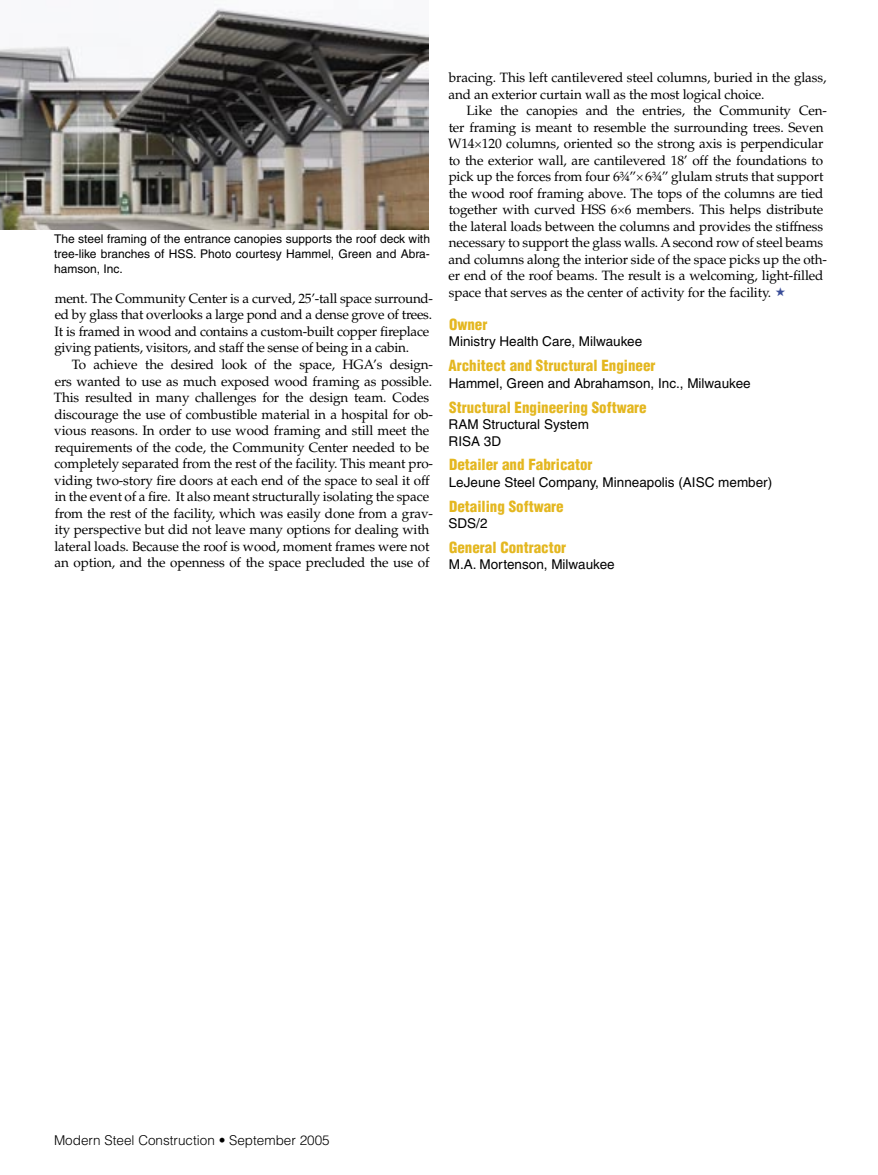
<style>
.page{position:relative;width:878px;height:1175px;background:#fff}
.page>*{position:absolute;margin:0;border:0;box-sizing:border-box;transform-origin:0 0}
.t1{font:900 condensed 15px "Helvetica";color:#e4b720}
.t2{font:13.5px/16.5px "Palatino";letter-spacing:-.01em;color:#000}
.t3{font:13.5px/16.5px "Helvetica";color:#000}
.t4{font:300 13.5px "Helvetica";color:#000}
.t5{font:12px/15px "Helvetica";color:#000;text-align:justify}
</style>
<div class="page">
<img style="left:0;top:4px;width:428px;height:226px">
<p class="t5" style="left:54px;top:232px;width:377px">The steel framing of the entrance canopies supports the roof deck with tree-like branches of HSS. Photo courtesy Hammel, Green and Abra&shy;hamson, Inc.</p>
<p class="t2" style="left:54px;top:290px;width:380px">ment. The Community Center is a curved, 25’-tall space surround&shy;ed by glass that overlooks a large pond and a dense grove of trees.<br>It is framed in wood and contains a custom-built copper fireplace giving patients, visitors, and staff the sense of being in a cabin.</p>
<p class="t2" style="left:54px;top:356px;width:381px;text-indent:18px">To achieve the desired look of the space, HGA’s design&shy;ers wanted to use as much exposed wood framing as possible.<br>This resulted in many challenges for the design team. Codes discourage the use of combustible material in a hospital for ob&shy;vious reasons. In order to use wood framing and still meet the requirements of the code, the Community Center needed to be completely separated from the rest of the facility. This meant pro&shy;viding two-story fire doors at each end of the space to seal it off in the event of a fire. It also meant structurally isolating the space from the rest of the facility, which was easily done from a grav&shy;ity perspective but did not leave many options for dealing with lateral loads. Because the roof is wood, moment frames were not an option, and the openness of the space precluded the use of</p>
<p class="t2" style="left:448px;top:70px;width:379px">bracing. This left cantilevered steel columns, buried in the glass, and an exterior curtain wall as the most logical choice.</p>
<p class="t2" style="left:448px;top:103px;width:380px;text-indent:18px">Like the canopies and the entries, the Community Cen&shy;ter framing is meant to resemble the surrounding trees. Seven W14 120 columns, oriented so the strong axis is perpendicular to the exterior wall, are cantilevered 18’ off the foundations to pick up the forces from four 6¾” 6¾” glulam struts that support the wood roof framing above. The tops of the columns are tied together with curved HSS 6 6 members. This helps distribute the lateral loads between the columns and provides the stiffness necessary to support the glass walls. A second row of steel beams and columns along the interior side of the space picks up the oth&shy;er end of the roof beams. The result is a welcoming, light-filled space that serves as the center of activity for the facility.</p>
<p class="t1" style="left:449px;top:315px;width:40px">Owner</p>
<p class="t3" style="left:449px;top:333px;width:195px">Ministry Health Care, Milwaukee</p>
<p class="t1" style="left:448px;top:356px;width:209px">Architect and Structural Engineer</p>
<p class="t3" style="left:449px;top:375px;width:303px">Hammel, Green and Abrahamson, Inc., Milwaukee</p>
<p class="t1" style="left:449px;top:397px;width:199px">Structural Engineering Software</p>
<p class="t3" style="left:448px;top:416px;width:142px">RAM Structural System<br>RISA 3D</p>
<p class="t1" style="left:449px;top:455px;width:145px">Detailer and Fabricator</p>
<p class="t3" style="left:449px;top:474px;width:325px">LeJeune Steel Company, Minneapolis (AISC member)</p>
<p class="t1" style="left:449px;top:496px;width:116px">Detailing Software</p>
<p class="t3" style="left:448px;top:515px;width:41px">SDS/2</p>
<p class="t1" style="left:449px;top:538px;width:119px">General Contractor</p>
<p class="t3" style="left:449px;top:556px;width:167px">M.A. Mortenson, Milwaukee</p>
<p class="t4" style="left:54px;top:1132px;width:277px">Modern Steel Construction • September 2005</p>
</div>
